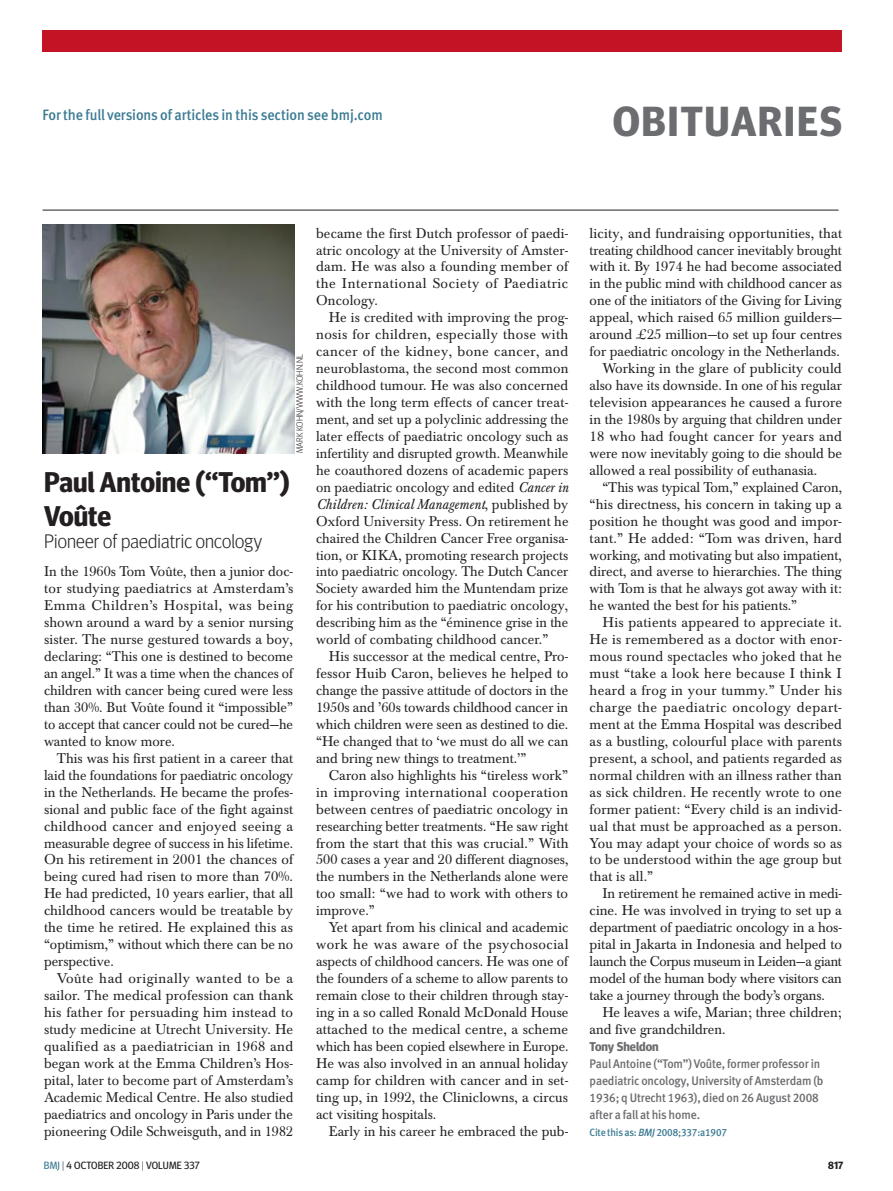
<style>
.page{position:relative;width:893px;height:1191px;background:#fff}
.page>*{position:absolute;margin:0;border:0;box-sizing:border-box;transform-origin:0 0}
.t1{font:700 42px "Meta Headline OT";letter-spacing:.04em;color:#6c6d70}
.Citeline{font:700 28.5px/33.9px "Meta Headline OT";color:#231f20}
.obit_intro{font:300 19.5px "Meta Headline OT";letter-spacing:.01em;color:#231f20}
.t2{font:15px "Meta Medium LF";letter-spacing:-.005em;color:#3c7b93;scale:.95 1}
.body_3_col_indent{font:13.95px/17px "Baskerville BE";color:#231f20;text-align:justify}
.body_3_col{font:13.95px/17px "Baskerville BE";letter-spacing:-.005em;color:#231f20;text-align:justify}
.author_biog{font:700 12.75px "Meta Headline OT";letter-spacing:-.005em;color:#6c6d70}
.obit_biog{font:12.45px/17px "Meta Medium LF";letter-spacing:-.01em;color:#6c6d70;scale:.95 1}
.Citeline-2{font:10.5px "Meta Medium LF";letter-spacing:-.015em;color:#3c7b93;scale:.95 1}
.t3{font:10.5px "Meta Headline OT";letter-spacing:.01em;color:#231f20}
.t4{font:700 10.5px "Meta Headline OT";color:#231f20}
.credit{font:300 9px "Meta Headline OT";letter-spacing:.015em;color:#231f20}
.s1{font-style:italic}
.s2{color:#3c7b93}
.s3{font-weight:300}
</style>
<div class="page">
<hr style="left:43px;top:210px;width:795px;height:1px;background:#231f20">
<div style="left:43px;top:30px;width:799px;height:21px;background:#c41324"></div>
<img style="left:43px;top:224px;width:252px;height:229px">
<p class="t2" style="left:43px;top:106px;width:360px">For the full versions of articles in this section see bmj.com</p>
<p class="t1" style="left:613px;top:96px;width:231px">OBITUARIES</p>
<p class="credit" style="left:294px;top:453px;width:101px;rotate:-90deg">mark kohn/www.kohn.nl</p>
<p class="Citeline" style="left:44px;top:464px;width:247px">Paul Antoine (“Tom”)<br>Voûte</p>
<p class="obit_intro" style="left:44px;top:529px;width:219px">Pioneer of paediatric oncology</p>
<p class="body_3_col" style="left:44px;top:563px;width:251px">In the 1960s Tom Voûte, then a junior doc&shy;tor studying paediatrics at Amsterdam’s Emma Children’s Hospital, was being shown around a ward by a senior nursing sister. The nurse gestured towards a boy, declaring: “This one is destined to become an angel.” It was a time when the chances of children with cancer being cured were less than 30%. But Voûte found it “impossible” to accept that cancer could not be cured—he wanted to know more.</p>
<p class="body_3_col_indent" style="left:44px;top:750px;width:251px;text-indent:13px">This was his first patient in a career that laid the foundations for paediatric oncology in the Netherlands. He became the profes&shy;sional and public face of the fight against childhood cancer and enjoyed seeing a measurable degree of success in his lifetime.<br>On his retirement in 2001 the chances of being cured had risen to more than 70%.<br>He had predicted, 10 years earlier, that all childhood cancers would be treatable by the time he retired. He explained this as “optimism,” without which there can be no perspective.</p>
<p class="body_3_col_indent" style="left:44px;top:970px;width:251px;text-indent:13px">Voûte had originally wanted to be a sailor. The medical profession can thank his father for persuading him instead to study medicine at Utrecht University. He qualified as a paediatrician in 1968 and began work at the Emma Children’s Hos&shy;pital, later to become part of Amsterdam’s Academic Medical Centre. He also studied paediatrics and oncology in Paris under the pioneering Odile Schweisguth, and in 1982</p>
<p class="body_3_col_indent" style="left:316px;top:225px;width:254px">became the first Dutch professor of paedi&shy;atric oncology at the University of Amster&shy;dam. He was also a founding member of the International Society of Paediatric Oncology.</p>
<p class="body_3_col_indent" style="left:316px;top:309px;width:254px;text-indent:13px">He is credited with improving the prog&shy;nosis for children, especially those with cancer of the kidney, bone cancer, and neuroblastoma, the second most common childhood tumour. He was also concerned with the long term effects of cancer treat&shy;ment, and set up a polyclinic addressing the later effects of paediatric oncology such as infertility and disrupted growth. Meanwhile he coauthored dozens of academic papers on paediatric oncology and edited <span class="s1">Cancer in Children: Clinical Management</span>, published by Oxford University Press. On retirement he chaired the Children Cancer Free organisa&shy;tion, or KIKA, promoting research projects into paediatric oncology. The Dutch Cancer Society awarded him the Muntendam prize for his contribution to paediatric oncology, describing him as the “éminence grise in the world of combating childhood cancer.”</p>
<p class="body_3_col_indent" style="left:316px;top:648px;width:254px;text-indent:13px">His successor at the medical centre, Pro&shy;fessor Huib Caron, believes he helped to change the passive attitude of doctors in the 1950s and ’60s towards childhood cancer in which children were seen as destined to die. “He changed that to ‘we must do all we can and bring new things to treatment.’”</p>
<p class="body_3_col_indent" style="left:316px;top:767px;width:254px;text-indent:13px">Caron also highlights his “tireless work” in improving international cooperation between centres of paediatric oncology in researching better treatments. “He saw right from the start that this was crucial.” With 500 cases a year and 20 different diagnoses, the numbers in the Netherlands alone were too small: “we had to work with others to improve.”</p>
<p class="body_3_col_indent" style="left:316px;top:919px;width:254px;text-indent:13px">Yet apart from his clinical and academic work he was aware of the psychosocial aspects of childhood cancers. He was one of the founders of a scheme to allow parents to remain close to their children through stay&shy;ing in a so called Ronald McDonald House attached to the medical centre, a scheme which has been copied elsewhere in Europe.<br>He was also involved in an annual holiday camp for children with cancer and in set&shy;ting up, in 1992, the Cliniclowns, a circus act visiting hospitals.</p>
<p class="body_3_col_indent" style="left:329px;top:1122px;width:241px">Early in his career he embraced the pub-</p>
<p class="body_3_col_indent" style="left:590px;top:225px;width:254px">licity, and fundraising opportunities, that treating childhood cancer inevitably brought with it. By 1974 he had become associated in the public mind with childhood cancer as one of the initiators of the Giving for Living appeal, which raised 65 million guilders— around £25 million—to set up four centres for paediatric oncology in the Netherlands.</p>
<p class="body_3_col_indent" style="left:590px;top:360px;width:254px;text-indent:13px">Working in the glare of publicity could also have its downside. In one of his regular television appearances he caused a furore in the 1980s by arguing that children under 18 who had fought cancer for years and were now inevitably going to die should be allowed a real possibility of euthanasia.</p>
<p class="body_3_col_indent" style="left:590px;top:479px;width:254px;text-indent:13px">“This was typical Tom,” explained Caron, “his directness, his concern in taking up a position he thought was good and impor&shy;tant.” He added: “Tom was driven, hard working, and motivating but also impatient, direct, and averse to hierarchies. The thing with Tom is that he always got away with it: he wanted the best for his patients.”</p>
<p class="body_3_col_indent" style="left:590px;top:614px;width:254px;text-indent:13px">His patients appeared to appreciate it.<br>He is remembered as a doctor with enor&shy;mous round spectacles who joked that he must “take a look here because I think I heard a frog in your tummy.” Under his charge the paediatric oncology depart&shy;ment at the Emma Hospital was described as a bustling, colourful place with parents present, a school, and patients regarded as normal children with an illness rather than as sick children. He recently wrote to one former patient: “Every child is an individ&shy;ual that must be approached as a person.<br>You may adapt your choice of words so as to be understood within the age group but that is all.”</p>
<p class="body_3_col_indent" style="left:590px;top:885px;width:254px;text-indent:13px">In retirement he remained active in medi&shy;cine. He was involved in trying to set up a department of paediatric oncology in a hos&shy;pital in Jakarta in Indonesia and helped to launch the Corpus museum in Leiden—a giant model of the human body where visitors can take a journey through the body’s organs.</p>
<p class="body_3_col_indent" style="left:590px;top:1004px;width:254px;text-indent:13px">He leaves a wife, Marian; three children; and five grandchildren.</p>
<p class="author_biog" style="left:590px;top:1038px;width:71px">Tony Sheldon</p>
<p class="obit_biog" style="left:590px;top:1054px;width:248px">Paul Antoine (“Tom”) Voûte, former professor in paediatric oncology, University of Amsterdam (b 1936; q Utrecht 1963), died on 26 August 2008 after a fall at his home.</p>
<p class="Citeline-2" style="left:590px;top:1125px;width:146px">Cite this as: <span class="s1">BMJ</span> 2008;337:a1907</p>
<p class="t3" style="left:44px;top:1159px;width:157px"><span class="s2">BMJ</span> <span class="s3">|</span> 4 OCTOBER 2008 <span class="s3">|</span> VOLUME 337</p>
<p class="t4" style="left:828px;top:1159px;width:17px">817</p>
</div>
